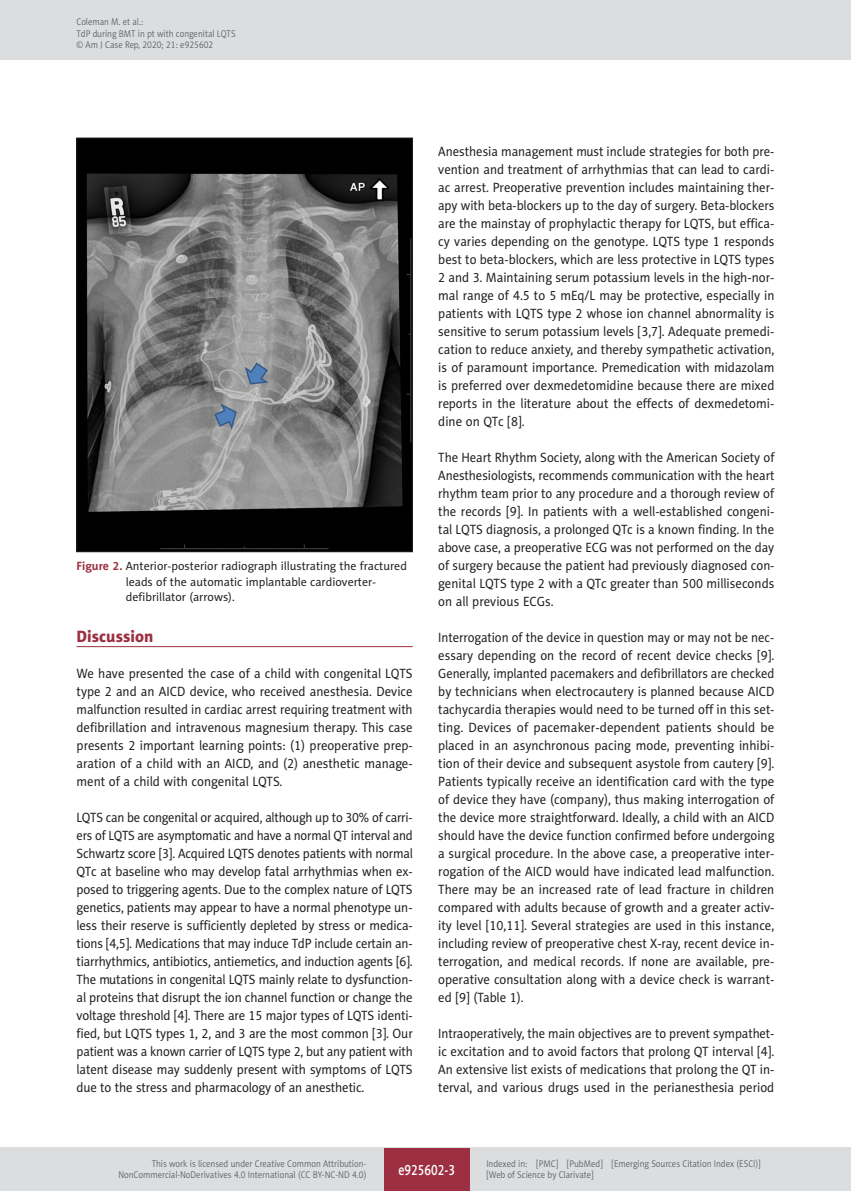
<style>
.page{position:relative;width:851px;height:1191px;background:#fff}
.page>*{position:absolute;margin:0;border:0;box-sizing:border-box;transform-origin:0 0}
.AJCR_Headline_1{font:16.5px "Naomi Sans EFN Heavy";color:#9d2f42}
.AJCR_e-PAGINA{font:15px "Naomi Sans EFN Medium";color:#fff;scale:.8 1}
.AJCR_Body{font:13.5px/18px "Naomi Sans EFN";color:#231f20;text-align:justify;scale:.94 1}
.AJCR_Body-2{font:13.5px/18px "Naomi Sans EFN";color:#231f20;text-align:justify;scale:.95 1}
.AJCR_Body-3{font:13.5px/18px "Naomi Sans EFN";color:#231f20;text-align:justify;scale:.93 1}
.AJCR_Rycina_tytul{font:12px/15.8px "Naomi Sans EFN";color:#231f20}
.AJCR_pagina_zywa{font:9.75px/11.2px "Naomi Sans EFN Light";color:#57585a;scale:.9 1}
.AJCR_pagina_sygnatur{font:9.75px "Naomi Sans EFN Light";color:#57585a;scale:.9 1}
.s1{font-weight:700;color:#9d2f42}
</style>
<div class="page">
<hr style="left:77px;top:646px;width:335px;height:1px;background:#9d2f42">
<img style="left:79px;top:140px;width:331px;height:410px">
<div style="left:77px;top:138px;width:335px;height:414px;border:1px solid #231f20"></div>
<div style="left:0;top:0;width:850px;height:60px;background:#dcdddf"></div>
<div style="left:0;top:1148px;width:850px;height:43px;background:#dcdddf"></div>
<div style="left:384px;top:1147px;width:85px;height:43px;background:#9d2f42"></div>
<p class="AJCR_pagina_zywa" style="left:77px;top:16px;width:178px">Coleman M. et al.:<br>TdP during BMT in pt with congenital LQTS</p>
<p class="AJCR_pagina_sygnatur" style="left:77px;top:39px;width:153px">© Am J Case Rep, 2020; 21: e925602</p>
<p class="AJCR_Rycina_tytul" style="left:126px;top:558px;width:282px;text-indent:-49px"><span class="s1">Figure 2.</span> Anterior-posterior radiograph illustrating the fractured leads of the automatic implantable cardioverter&shy;defibrillator (arrows).</p>
<p class="AJCR_Headline_1" style="left:77px;top:626px;width:78px">Discussion</p>
<p class="AJCR_Body-2" style="left:77px;top:664px;width:355px">We have presented the case of a child with congenital LQTS type 2 and an AICD device, who received anesthesia. Device malfunction resulted in cardiac arrest requiring treatment with defibrillation and intravenous magnesium therapy. This case presents 2 important learning points: (1) preoperative prep&shy;aration of a child with an AICD, and (2) anesthetic manage&shy;ment of a child with congenital LQTS.</p>
<p class="AJCR_Body" style="left:77px;top:808px;width:359px">LQTS can be congenital or acquired, although up to 30% of carri&shy;ers of LQTS are asymptomatic and have a normal QT interval and Schwartz score [3]. Acquired LQTS denotes patients with normal QTc at baseline who may develop fatal arrhythmias when ex&shy;posed to triggering agents. Due to the complex nature of LQTS genetics, patients may appear to have a normal phenotype un&shy;less their reserve is sufficiently depleted by stress or medica&shy;tions [4,5]. Medications that may induce TdP include certain an&shy;tiarrhythmics, antibiotics, antiemetics, and induction agents [6].<br>The mutations in congenital LQTS mainly relate to dysfunction&shy;al proteins that disrupt the ion channel function or change the voltage threshold [4]. There are 15 major types of LQTS identi&shy;fied, but LQTS types 1, 2, and 3 are the most common [3]. Our patient was a known carrier of LQTS type 2, but any patient with latent disease may suddenly present with symptoms of LQTS due to the stress and pharmacology of an anesthetic.</p>
<p class="AJCR_Body" style="left:438px;top:142px;width:359px">Anesthesia management must include strategies for both pre&shy;vention and treatment of arrhythmias that can lead to cardi&shy;ac arrest. Preoperative prevention includes maintaining ther&shy;apy with beta-blockers up to the day of surgery. Beta-blockers are the mainstay of prophylactic therapy for LQTS, but effica&shy;cy varies depending on the genotype. LQTS type 1 responds best to beta-blockers, which are less protective in LQTS types 2 and 3. Maintaining serum potassium levels in the high-nor&shy;mal range of 4.5 to 5 mEq/L may be protective, especially in patients with LQTS type 2 whose ion channel abnormality is sensitive to serum potassium levels [3,7]. Adequate premedi&shy;cation to reduce anxiety, and thereby sympathetic activation, is of paramount importance. Premedication with midazolam is preferred over dexmedetomidine because there are mixed reports in the literature about the effects of dexmedetomi&shy;dine on QTc [8].</p>
<p class="AJCR_Body" style="left:438px;top:448px;width:359px">The Heart Rhythm Society, along with the American Society of Anesthesiologists, recommends communication with the heart rhythm team prior to any procedure and a thorough review of the records [9]. In patients with a well-established congeni&shy;tal LQTS diagnosis, a prolonged QTc is a known finding. In the above case, a preoperative ECG was not performed on the day of surgery because the patient had previously diagnosed con&shy;genital LQTS type 2 with a QTc greater than 500 milliseconds on all previous ECGs.</p>
<p class="AJCR_Body" style="left:438px;top:628px;width:359px">Interrogation of the device in question may or may not be nec&shy;essary depending on the record of recent device checks [9].<br>Generally, implanted pacemakers and defibrillators are checked by technicians when electrocautery is planned because AICD tachycardia therapies would need to be turned off in this set&shy;ting. Devices of pacemaker-dependent patients should be placed in an asynchronous pacing mode, preventing inhibi&shy;tion of their device and subsequent asystole from cautery [9].<br>Patients typically receive an identification card with the type of device they have (company), thus making interrogation of the device more straightforward. Ideally, a child with an AICD should have the device function confirmed before undergoing a surgical procedure. In the above case, a preoperative inter&shy;rogation of the AICD would have indicated lead malfunction.<br>There may be an increased rate of lead fracture in children compared with adults because of growth and a greater activ&shy;ity level [10,11]. Several strategies are used in this instance, including review of preoperative chest X-ray, recent device in&shy;terrogation, and medical records. If none are available, pre&shy;operative consultation along with a device check is warrant&shy;ed [9] (Table 1).</p>
<p class="AJCR_Body-3" style="left:438px;top:1024px;width:363px">Intraoperatively, the main objectives are to prevent sympathet&shy;ic excitation and to avoid factors that prolong QT interval [4].<br>An extensive list exists of medications that prolong the QT in&shy;terval, and various drugs used in the perianesthesia period</p>
<p class="AJCR_pagina_zywa" style="left:118px;top:1158px;width:277px;text-align:right">This work is licensed under Creative Common Attribution-<br>NonCommercial-NoDerivatives 4.0 International (CC BY-NC-ND 4.0)</p>
<p class="AJCR_e-PAGINA" style="left:398px;top:1160px;width:72px">e925602-3</p>
<p class="AJCR_pagina_zywa" style="left:486px;top:1158px;width:306px">Indexed in: [PMC] [PubMed] [Emerging Sources Citation Index (ESCI)] [Web of Science by Clarivate]</p>
</div>
